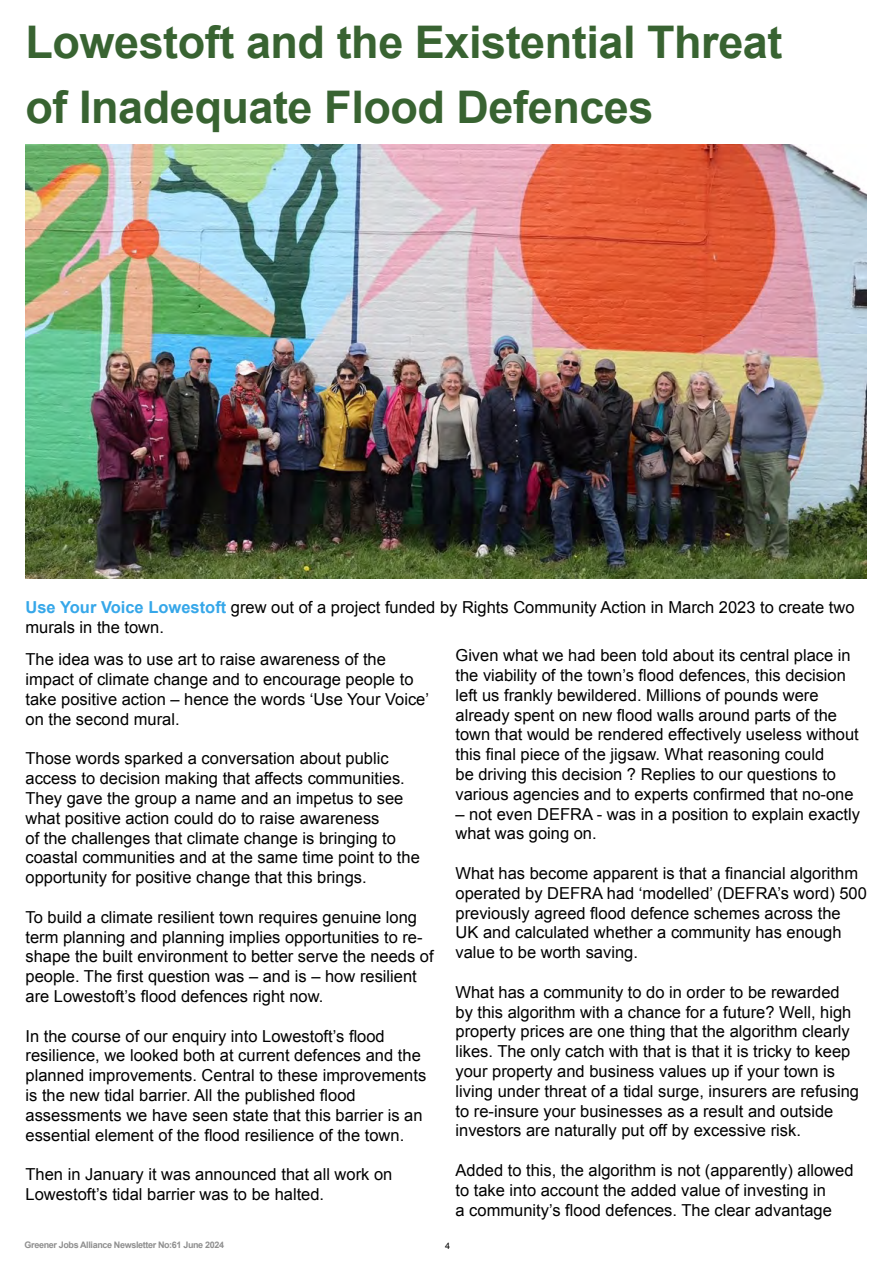
<style>
.page{position:relative;width:893px;height:1263px;background:#fff}
.page>*{position:absolute;margin:0;border:0;box-sizing:border-box;transform-origin:0 0}
.t1{font:700 45px/64.8px "Arial";letter-spacing:-.01em;color:#386331}
.t2{font:16.5px/19.8px "Arial";color:#000}
.t3{font:700 9px "Arial";letter-spacing:-.04em;color:#8f8f8f}
.t4{font:9px "Arial";color:#000}
.s1{font-weight:700;color:#36a7e9}
</style>
<div class="page">
<img style="left:26px;top:145px;width:841px;height:434px">
<h1 class="t1" style="left:26px;top:12px;width:758px">Lowestoft and the Existential Threat of Inadequate Flood Defences</h1>
<p class="t2" style="left:26px;top:598px;width:831px"><span class="s1">Use Your Voice Lowestoft</span> grew out of a project funded by Rights Community Action in March 2023 to create two murals in the town.</p>
<p class="t2" style="left:26px;top:650px;width:405px">The idea was to use art to raise awareness of the impact of climate change and to encourage people to take positive action – hence the words ‘Use Your Voice’ on the second mural.</p>
<p class="t2" style="left:26px;top:749px;width:396px">Those words sparked a conversation about public access to decision making that affects communities.<br>They gave the group a name and an impetus to see what positive action could do to raise awareness<br>of the challenges that climate change is bringing to coastal communities and at the same time point to the opportunity for positive change that this brings.</p>
<p class="t2" style="left:26px;top:907px;width:410px">To build a climate resilient town requires genuine long term planning and planning implies opportunities to re&shy;shape the built environment to better serve the needs of people. The first question was – and is – how resilient are Lowestoft’s flood defences right now.</p>
<p class="t2" style="left:26px;top:1026px;width:402px">In the course of our enquiry into Lowestoft’s flood resilience, we looked both at current defences and the planned improvements. Central to these improvements is the new tidal barrier. All the published flood assessments we have seen state that this barrier is an essential element of the flood resilience of the town.</p>
<p class="t2" style="left:26px;top:1165px;width:368px">Then in January it was announced that all work on<br>Lowestoft’s tidal barrier was to be halted.</p>
<p class="t2" style="left:455px;top:646px;width:405px">Given what we had been told about its central place in the viability of the town’s flood defences, this decision left us frankly bewildered. Millions of pounds were already spent on new flood walls around parts of the town that would be rendered effectively useless without this final piece of the jigsaw. What reasoning could<br>be driving this decision ? Replies to our questions to various agencies and to experts confirmed that no-one</p>
<p class="t2" style="left:455px;top:804px;width:406px">– not even DEFRA - was in a position to explain exactly what was going on.</p>
<p class="t2" style="left:455px;top:863px;width:413px">What has become apparent is that a financial algorithm operated by DEFRA had ‘modelled’ (DEFRA’s word) 500 previously agreed flood defence schemes across the UK and calculated whether a community has enough value to be worth saving.</p>
<p class="t2" style="left:455px;top:982px;width:405px">What has a community to do in order to be rewarded by this algorithm with a chance for a future? Well, high property prices are one thing that the algorithm clearly likes. The only catch with that is that it is tricky to keep your property and business values up if your town is living under threat of a tidal surge, insurers are refusing to re-insure your businesses as a result and outside investors are naturally put off by excessive risk.</p>
<p class="t2" style="left:455px;top:1160px;width:400px">Added to this, the algorithm is not (apparently) allowed to take into account the added value of investing in<br>a community’s flood defences. The clear advantage</p>
<p class="t3" style="left:25px;top:1239px;width:201px">Greener Jobs Alliance Newsletter No:61 June 2024</p>
<p class="t4" style="left:445px;top:1239px;width:7px">4</p>
</div>
